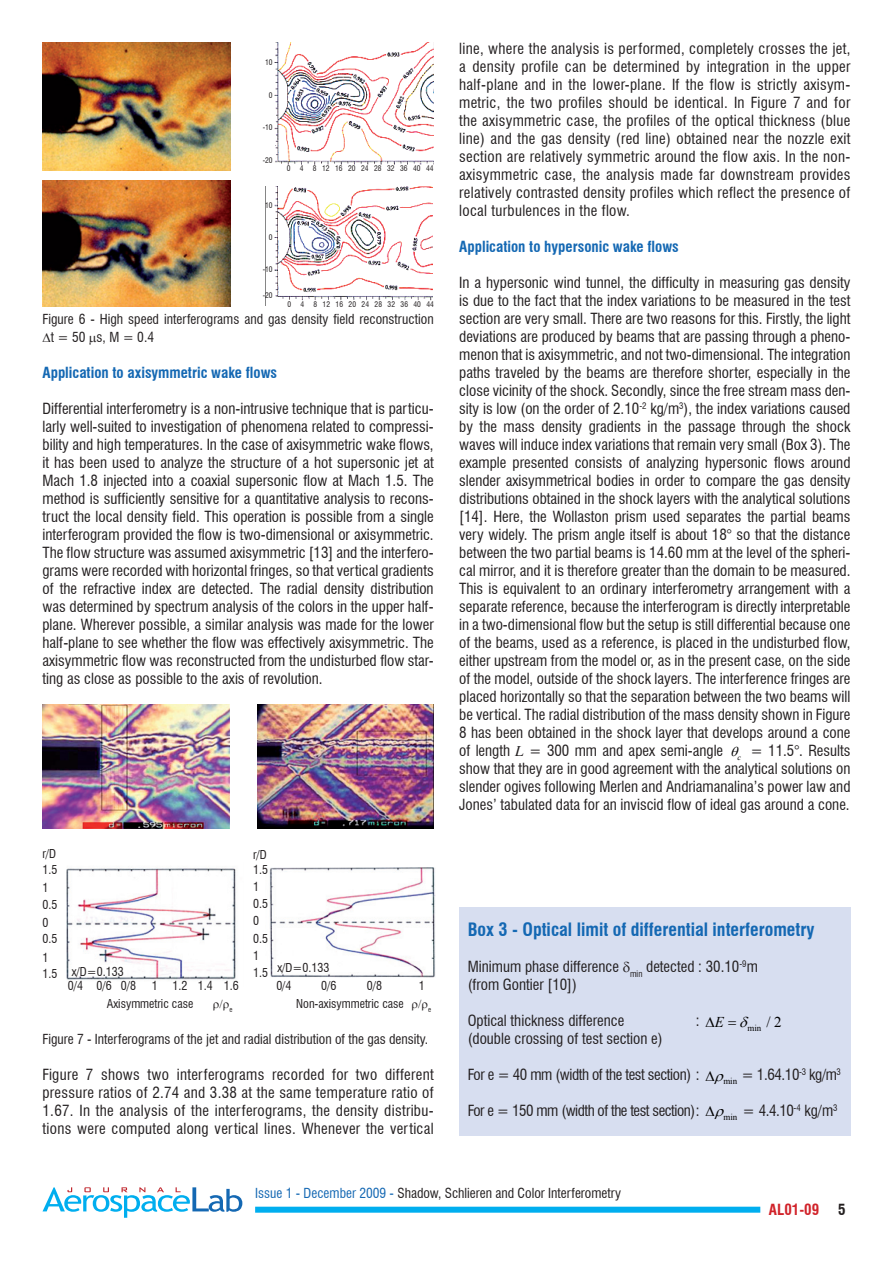
<style>
.page{position:relative;width:893px;height:1263px;background:#fff}
.page>*{position:absolute;margin:0;border:0;box-sizing:border-box;transform-origin:0 0}
.t1{font:700 condensed 18px "Swiss 721 BT";color:#1468b3}
.t2{font:condensed 15px/18px "Swiss 721 BT";color:#231f20;text-align:justify}
.t3{font:700 condensed 15px "Swiss 721 BT";color:#1468b3}
.t4{font:condensed 15px "Swiss 721 BT";letter-spacing:-.025em;color:#231f20}
.t5{font:condensed 15px "Swiss 721 BT";letter-spacing:-.03em;color:#231f20}
.t6{font:700 condensed 15px "Swiss 721 BT";color:#d1232a}
.t7{font:15px "Times New Roman";color:#000}
.t8{font:700 condensed 15px "Swiss 721 BT";color:#231f20}
.t9{font:condensed 13.5px/18px "Swiss 721 BT";color:#231f20}
.t10{font:condensed 12px "Swiss 721 BT";color:#231f20}
.t11{font:9px "Times New Roman";color:#000}
.t12{font:condensed 7.5px "Swiss 721 BT";color:#231f20}
.t13{font:condensed 7.05px "Swiss 721 BT";color:#231f20}
.s1{font-family:"Times";font-style:italic;font-stretch:normal}
.s2{color:#000}
.s3{font-family:"Times New Roman";font-style:italic;font-stretch:normal;color:#000}
.s4{color:#1468b3}
</style>
<div class="page">
<div style="left:255px;top:1207px;width:505px;height:6px;background:#00aeef"></div>
<svg style="left:43px;top:1187px;width:199px;height:31px"></svg>
<img style="left:43px;top:42px;width:187px;height:128px">
<img style="left:43px;top:180px;width:187px;height:126px">
<img style="left:274px;top:43px;width:160px;height:122px">
<img style="left:274px;top:187px;width:159px;height:114px">
<img style="left:43px;top:704px;width:186px;height:125px">
<img style="left:258px;top:704px;width:175px;height:125px">
<img style="left:66px;top:868px;width:170px;height:112px">
<img style="left:269px;top:867px;width:167px;height:111px">
<div style="left:459px;top:907px;width:391px;height:228px;background:#d7def0"></div>
<p class="t12" style="left:265px;top:58px;width:9px">10</p>
<p class="t12" style="left:269px;top:91px;width:5px">0</p>
<p class="t12" style="left:263px;top:123px;width:11px">-10</p>
<p class="t12" style="left:263px;top:155px;width:11px">-20</p>
<p class="t12" style="left:265px;top:201px;width:9px">10</p>
<p class="t12" style="left:269px;top:233px;width:5px">0</p>
<p class="t12" style="left:263px;top:265px;width:11px">-10</p>
<p class="t12" style="left:263px;top:291px;width:11px">-20</p>
<p class="t12" style="left:287px;top:164px;width:5px">0</p>
<p class="t12" style="left:300px;top:164px;width:5px">4</p>
<p class="t12" style="left:322px;top:164px;width:9px">12</p>
<p class="t12" style="left:348px;top:164px;width:9px">20</p>
<p class="t12" style="left:361px;top:164px;width:9px">24</p>
<p class="t12" style="left:374px;top:164px;width:9px">28</p>
<p class="t12" style="left:387px;top:164px;width:9px">32</p>
<p class="t12" style="left:313px;top:164px;width:5px">8</p>
<p class="t12" style="left:335px;top:164px;width:9px">16</p>
<p class="t12" style="left:400px;top:164px;width:9px">36</p>
<p class="t12" style="left:413px;top:164px;width:9px">40</p>
<p class="t12" style="left:426px;top:164px;width:9px">44</p>
<p class="t12" style="left:287px;top:300px;width:5px">0</p>
<p class="t12" style="left:300px;top:300px;width:5px">4</p>
<p class="t12" style="left:323px;top:300px;width:9px">12</p>
<p class="t12" style="left:349px;top:300px;width:9px">20</p>
<p class="t12" style="left:362px;top:300px;width:9px">24</p>
<p class="t12" style="left:375px;top:300px;width:9px">28</p>
<p class="t12" style="left:388px;top:300px;width:9px">32</p>
<p class="t12" style="left:313px;top:300px;width:5px">8</p>
<p class="t12" style="left:336px;top:300px;width:9px">16</p>
<p class="t12" style="left:401px;top:300px;width:9px">36</p>
<p class="t12" style="left:414px;top:300px;width:9px">40</p>
<p class="t12" style="left:427px;top:300px;width:9px">44</p>
<p class="t9" style="left:43px;top:310px;width:393px">Figure 6 - High speed interferograms and gas density field reconstruction ∆t = 50 s, M = 0.4</p>
<p class="t3" style="left:43px;top:364px;width:236px">Application to axisymmetric wake flows</p>
<p class="t2" style="left:43px;top:400px;width:393px">Differential interferometry is a non-intrusive technique that is particu&shy;larly well-suited to investigation of phenomena related to compressi&shy;bility and high temperatures. In the case of axisymmetric wake flows, it has been used to analyze the structure of a hot supersonic jet at Mach 1.8 injected into a coaxial supersonic flow at Mach 1.5. The method is sufficiently sensitive for a quantitative analysis to recons&shy;truct the local density field. This operation is possible from a single interferogram provided the flow is two-dimensional or axisymmetric.<br>The flow structure was assumed axisymmetric [13] and the interfero&shy;grams were recorded with horizontal fringes, so that vertical gradients of the refractive index are detected. The radial density distribution was determined by spectrum analysis of the colors in the upper half&shy;plane. Wherever possible, a similar analysis was made for the lower half-plane to see whether the flow was effectively axisymmetric. The axisymmetric flow was reconstructed from the undisturbed flow star&shy;ting as close as possible to the axis of revolution.</p>
<p class="t10" style="left:42px;top:846px;width:15px">r/D</p>
<p class="t10" style="left:253px;top:847px;width:15px">r/D</p>
<p class="t10" style="left:42px;top:862px;width:16px">1.5</p>
<p class="t10" style="left:253px;top:862px;width:16px">1.5</p>
<p class="t10" style="left:42px;top:881px;width:7px">1</p>
<p class="t10" style="left:253px;top:879px;width:7px">1</p>
<p class="t10" style="left:42px;top:897px;width:16px">0.5</p>
<p class="t10" style="left:253px;top:897px;width:16px">0.5</p>
<p class="t10" style="left:42px;top:915px;width:7px">0</p>
<p class="t10" style="left:253px;top:914px;width:7px">0</p>
<p class="t10" style="left:42px;top:931px;width:16px">0.5</p>
<p class="t10" style="left:253px;top:931px;width:16px">0.5</p>
<p class="t10" style="left:42px;top:950px;width:7px">1</p>
<p class="t10" style="left:253px;top:948px;width:7px">1</p>
<p class="t10" style="left:72px;top:964px;width:54px">x/D=0.133</p>
<p class="t10" style="left:277px;top:960px;width:54px">x/D=0.133</p>
<p class="t10" style="left:97px;top:978px;width:41px">0/6 0/8</p>
<p class="t10" style="left:152px;top:978px;width:89px">1 1.2 1.4 1.6</p>
<p class="t10" style="left:321px;top:978px;width:17px">0/6</p>
<p class="t10" style="left:367px;top:978px;width:17px">0/8</p>
<p class="t10" style="left:419px;top:978px;width:7px">1</p>
<p class="t10" style="left:42px;top:966px;width:16px">1.5</p>
<p class="t10" style="left:253px;top:966px;width:16px">1.5</p>
<p class="t10" style="left:68px;top:978px;width:17px">0/4</p>
<p class="t10" style="left:276px;top:978px;width:17px">0/4</p>
<p class="t10" style="left:107px;top:996px;width:88px">Axisymmetric case</p>
<p class="t10" style="left:296px;top:996px;width:109px">Non-axisymmetric case</p>
<p class="t13" style="left:229px;top:1005px;width:5px">e</p>
<p class="t13" style="left:428px;top:1005px;width:5px">e</p>
<p class="t9" style="left:43px;top:1030px;width:387px">Figure 7 - Interferograms of the jet and radial distribution of the gas density.</p>
<p class="t2" style="left:43px;top:1066px;width:393px">Figure 7 shows two interferograms recorded for two different pressure ratios of 2.74 and 3.38 at the same temperature ratio of 1.67. In the analysis of the interferograms, the density distribu&shy;tions were computed along vertical lines. Whenever the vertical</p>
<p class="t2" style="left:459px;top:40px;width:393px">line, where the analysis is performed, completely crosses the jet, a density profile can be determined by integration in the upper half-plane and in the lower-plane. If the flow is strictly axisym&shy;metric, the two profiles should be identical. In Figure 7 and for the axisymmetric case, the profiles of the optical thickness (blue line) and the gas density (red line) obtained near the nozzle exit section are relatively symmetric around the flow axis. In the non&shy;axisymmetric case, the analysis made far downstream provides relatively contrasted density profiles which reflect the presence of local turbulences in the flow.</p>
<p class="t3" style="left:459px;top:238px;width:221px">Application to hypersonic wake flows</p>
<p class="t2" style="left:459px;top:274px;width:393px">In a hypersonic wind tunnel, the difficulty in measuring gas density is due to the fact that the index variations to be measured in the test section are very small. There are two reasons for this. Firstly, the light deviations are produced by beams that are passing through a pheno&shy;menon that is axisymmetric, and not two-dimensional. The integration paths traveled by the beams are therefore shorter, especially in the close vicinity of the shock. Secondly, since the free stream mass den&shy;sity is low (on the order of 2.10<sup>-2</sup> kg/m<sup>3</sup>), the index variations caused by the mass density gradients in the passage through the shock waves will induce index variations that remain very small (Box 3). The example presented consists of analyzing hypersonic flows around slender axisymmetrical bodies in order to compare the gas density distributions obtained in the shock layers with the analytical solutions [14]. Here, the Wollaston prism used separates the partial beams very widely. The prism angle itself is about 18° so that the distance between the two partial beams is 14.60 mm at the level of the spheri&shy;cal mirror, and it is therefore greater than the domain to be measured.<br>This is equivalent to an ordinary interferometry arrangement with a separate reference, because the interferogram is directly interpretable in a two-dimensional flow but the setup is still differential because one of the beams, used as a reference, is placed in the undisturbed flow, either upstream from the model or, as in the present case, on the side of the model, outside of the shock layers. The interference fringes are placed horizontally so that the separation between the two beams will be vertical. The radial distribution of the mass density shown in Figure 8 has been obtained in the shock layer that develops around a cone of length <span class="s1">L</span> = 300 mm and apex semi-angle <sub>c</sub> = 11.5°. Results show that they are in good agreement with the analytical solutions on slender ogives following Merlen and Andriamanalina’s power law and Jones’ tabulated data for an inviscid flow of ideal gas around a cone.</p>
<p class="t1" style="left:468px;top:919px;width:348px">Box 3 - Optical limit of differential interferometry</p>
<p class="t2" style="left:468px;top:958px;width:292px">Minimum phase difference <sub>min</sub> detected : 30.10<sup>-9</sup>m (from Gontier [10])</p>
<p class="t2" style="left:468px;top:1012px;width:158px">Optical thickness difference</p>
<p class="t2" style="left:696px;top:1012px;width:30px">: <span class="s2">∆</span><span class="s3">E</span></p>
<p class="t7" style="left:766px;top:1012px;width:17px">/2</p>
<p class="t11" style="left:748px;top:1021px;width:15px">min</p>
<p class="t2" style="left:468px;top:1030px;width:196px">(double crossing of test section e)</p>
<p class="t4" style="left:468px;top:1066px;width:375px">For e = 40 mm (width of the test section) : <span class="s2">∆</span> <sub>min</sub> = 1.64.10<sup>-3</sup> kg/m<sup>3</sup></p>
<p class="t5" style="left:468px;top:1102px;width:371px">For e = 150 mm (width of the test section): <span class="s2">∆</span> <sub>min</sub> = 4.4.10<sup>-4</sup> kg/m<sup>3</sup></p>
<p class="t9" style="left:255px;top:1184px;width:367px"><span class="s4">Issue 1 - December 2009 -</span> Shadow, Schlieren and Color Interferometry</p>
<p class="t6" style="left:769px;top:1200px;width:52px">AL01-09</p>
<p class="t8" style="left:838px;top:1200px;width:9px">5</p>
</div>
